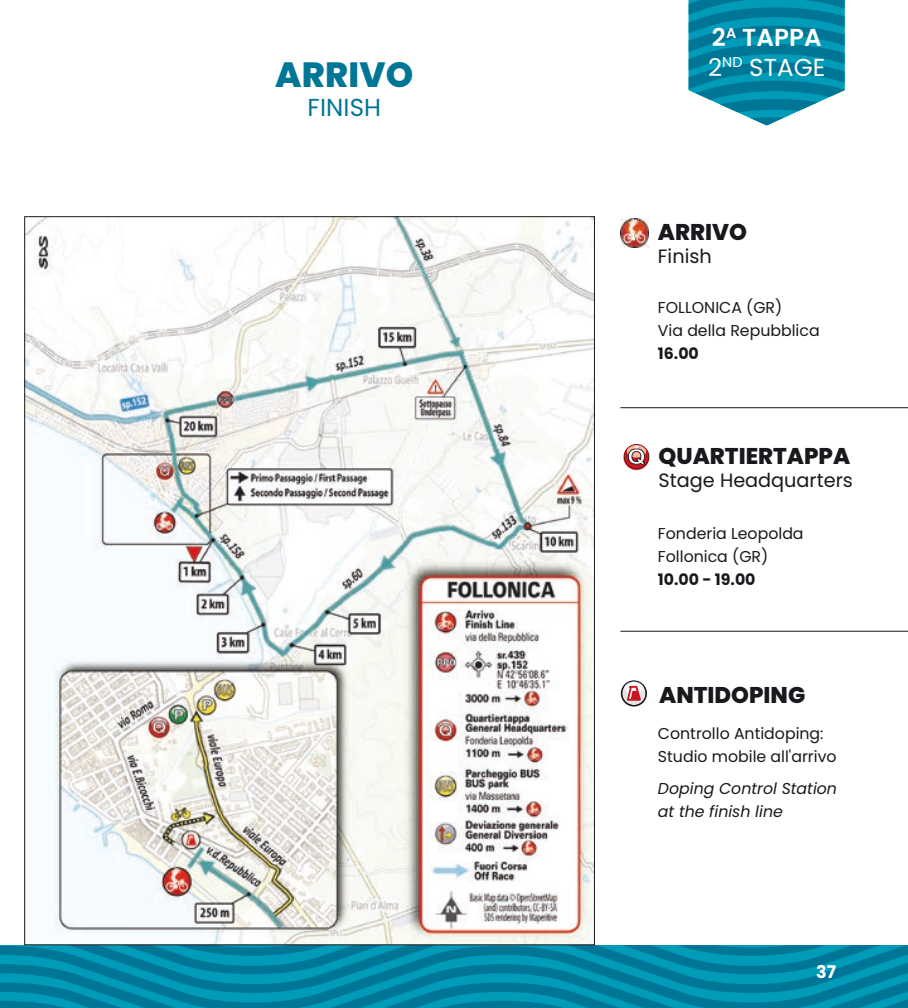
<style>
.page{position:relative;width:908px;height:1008px;background:#fff}
.page>*{position:absolute;margin:0;border:0;box-sizing:border-box;transform-origin:0 0}
.t1{font:800 35px "Poppins";letter-spacing:.005em;color:#007696}
.t2{font:600 24.5px/29.4px "Poppins";letter-spacing:.005em;color:#fff}
.t3{font:24.5px "Poppins";letter-spacing:.005em;color:#007696}
.t4{font:800 22.75px "Poppins";color:#1a181c}
.t5{font:19.25px "Poppins";color:#1a181c}
.t6{font:700 17.5px "Poppins";color:#fff}
.t7{font:15.75px/22.8px "Poppins";color:#1a181c}
.t8{font:italic 15.75px/22.8px "Poppins";color:#1a181c}
.t9{font:700 15.75px "Poppins";color:#1a181c}
.s1{font-weight:400}
</style>
<div class="page">
<svg style="left:0;top:945px;width:908px;height:62px;background:#0086a5"></svg>
<img style="left:27px;top:218px;width:565px;height:724px">
<img style="left:620px;top:218px;width:29px;height:29px">
<svg style="left:623px;top:444px;width:26px;height:26px"></svg>
<svg style="left:621px;top:680px;width:26px;height:26px"></svg>
<hr style="left:620px;top:407px;width:288px;height:1px;background:#1a181c">
<hr style="left:620px;top:630px;width:288px;height:1px;background:#1a181c">
<svg style="left:689px;top:0;width:155px;height:125px;background:#2296b1"></svg>
<h1 class="t1" style="left:275px;top:54px;width:140px">ARRIVO</h1>
<h2 class="t3" style="left:307px;top:93px;width:75px">FINISH</h2>
<h2 class="t2" style="left:708px;top:23px;width:119px">2<sup>A</sup> TAPPA<br><span class="s1">2</span><sup>ND</sup> <span class="s1">STAGE</span></h2>
<h3 class="t4" style="left:658px;top:219px;width:91px">ARRIVO</h3>
<p class="t5" style="left:658px;top:245px;width:55px">Finish</p>
<p class="t7" style="left:658px;top:296px;width:163px">FOLLONICA (GR)<br>Via della Repubblica</p>
<p class="t9" style="left:658px;top:344px;width:42px">16.00</p>
<h3 class="t4" style="left:658px;top:442px;width:193px">QUARTIERTAPPA</h3>
<p class="t5" style="left:658px;top:468px;width:196px">Stage Headquarters</p>
<p class="t7" style="left:658px;top:522px;width:147px">Fonderia Leopolda<br>Follonica (GR)</p>
<p class="t9" style="left:658px;top:570px;width:99px">10.00 - 19.00</p>
<h3 class="t4" style="left:659px;top:681px;width:148px">ANTIDOPING</h3>
<p class="t7" style="left:658px;top:721px;width:180px">Controllo Antidoping:<br>Studio mobile all'arrivo</p>
<p class="t8" style="left:658px;top:777px;width:181px">Doping Control Station at the finish line</p>
<p class="t6" style="left:816px;top:961px;width:22px">37</p>
</div>
